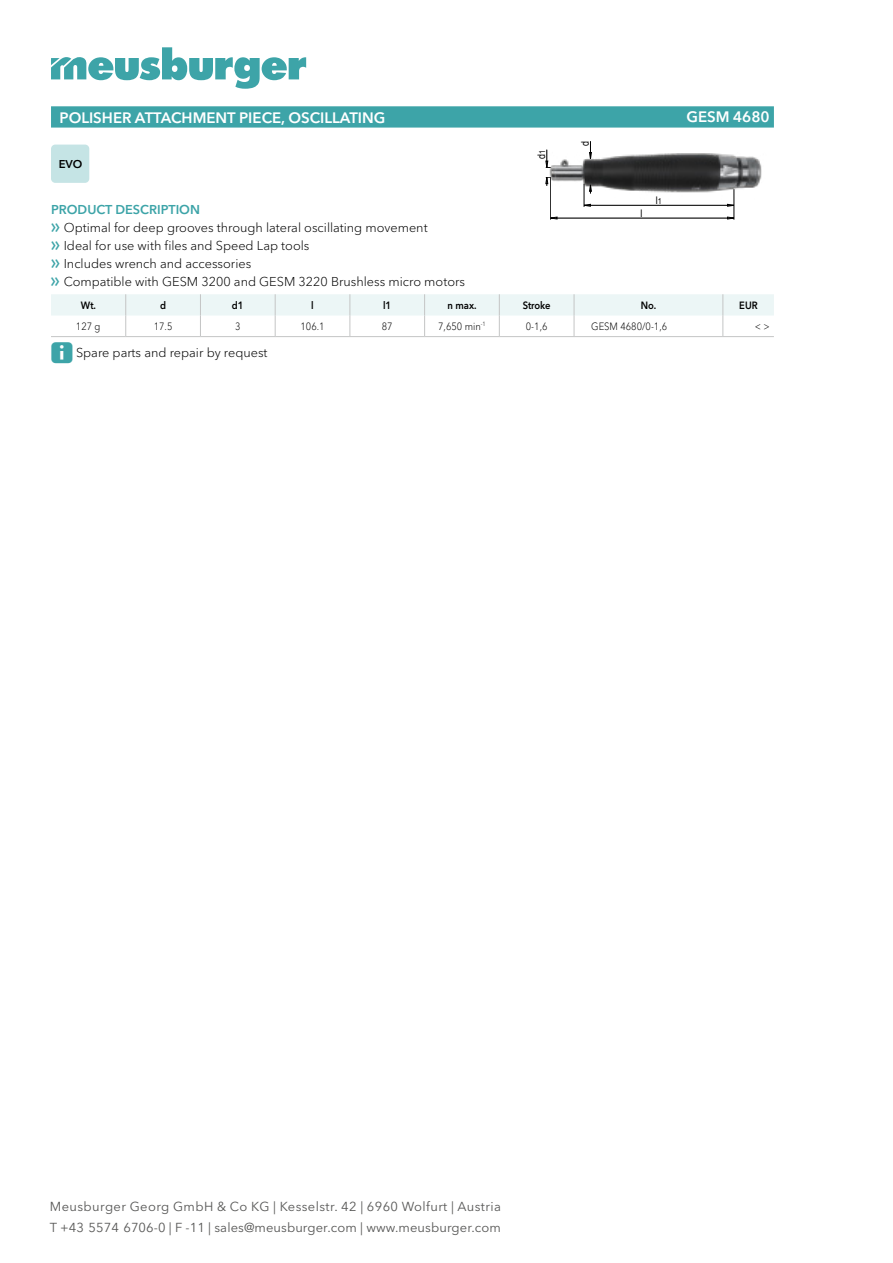
<style>
.page{position:relative;width:893px;height:1263px;background:#fff}
.page>*{position:absolute;margin:0;border:0;box-sizing:border-box;transform-origin:0 0}
.t1{font:600 15px "Avenir Next W1 G";color:#fff}
.t2{font:12.9px/20.7px "Avenir Next W1 G";letter-spacing:.01em;color:#575756}
.t3{font:300 12.75px/18px "Avenir Next W1 G";color:#000}
.t4{font:600 11.25px "Avenir Next W1 G";color:#000}
.t5{font:300 10.5px "Avenir Next W1 G";color:#000;scale:.9 1}
.t6{font:600 10.5px "Avenir Next W1 G";color:#000;scale:.9 1}
.t7{font:10.5px "Arial";color:#000;scale:.85 1}
.s1{font-weight:600;color:#3da4a8}
.s2{font-family:"Meusburger Sonderzeichen";font-weight:400;color:#3da4a8}
.s3{font-size:8.25px}
</style>
<div class="page">
<svg style="left:51px;top:47px;width:255px;height:42px"></svg>
<svg style="left:51px;top:106px;width:723px;height:22px;background:#43a7aa"></svg>
<div style="left:51px;top:145px;width:38px;height:38px;background:#c5e4e5;border-radius:4px"></div>
<img style="left:546px;top:149px;width:216px;height:55px">
<svg style="left:545px;top:177px;width:5px;height:9px"></svg>
<svg style="left:545px;top:150px;width:6px;height:18px"></svg>
<hr style="left:551px;top:218px;width:183px;height:1px;background:#000">
<hr style="left:550px;top:177px;width:1px;height:43px;background:#000">
<hr style="left:734px;top:189px;width:1px;height:31px;background:#000">
<hr style="left:584px;top:205px;width:150px;height:1px;background:#000">
<svg style="left:727px;top:204px;width:7px;height:3px"></svg>
<svg style="left:589px;top:141px;width:3px;height:18px"></svg>
<svg style="left:584px;top:184px;width:8px;height:23px"></svg>
<svg style="left:51px;top:294px;width:723px;height:42px"></svg>
<hr style="left:51px;top:336px;width:75px;height:1px;background:#c4c5c5">
<hr style="left:126px;top:336px;width:74px;height:1px;background:#c4c5c5">
<hr style="left:200px;top:336px;width:75px;height:1px;background:#c4c5c5">
<hr style="left:275px;top:336px;width:75px;height:1px;background:#c4c5c5">
<hr style="left:350px;top:336px;width:75px;height:1px;background:#c4c5c5">
<hr style="left:425px;top:336px;width:74px;height:1px;background:#c4c5c5">
<hr style="left:499px;top:336px;width:75px;height:1px;background:#c4c5c5">
<hr style="left:574px;top:336px;width:149px;height:1px;background:#c4c5c5">
<hr style="left:723px;top:336px;width:51px;height:1px;background:#c4c5c5">
<p class="t1" style="left:60px;top:108px;width:327px">POLISHER ATTACHMENT PIECE, OSCILLATING</p>
<p class="t1" style="left:686px;top:108px;width:85px">GESM 4680</p>
<p class="t4" style="left:59px;top:157px;width:25px">EVO</p>
<p class="t3" style="left:51px;top:200px;width:416px"><span class="s1">PRODUCT DESCRIPTION<br></span><span class="s2">f</span> Optimal for deep grooves through lateral oscillating movement<br><span class="s2">f</span> Ideal for use with files and Speed Lap tools<br><span class="s2">f</span> Includes wrench and accessories<br><span class="s2">f</span> Compatible with GESM 3200 and GESM 3220 Brushless micro motors</p>
<p class="t7" style="left:578px;top:146px;width:7px;rotate:-90deg">d</p>
<p class="t7" style="left:535px;top:159px;width:12px;rotate:-90deg">d<span class="s3">1</span></p>
<p class="t7" style="left:656px;top:193px;width:8px">l<span class="s3">1</span></p>
<p class="t7" style="left:640px;top:206px;width:4px">l</p>
<p class="t6" style="left:81px;top:299px;width:18px">Wt.</p>
<p class="t6" style="left:160px;top:299px;width:8px">d</p>
<p class="t6" style="left:232px;top:299px;width:15px">d1</p>
<p class="t6" style="left:311px;top:299px;width:4px">l</p>
<p class="t6" style="left:383px;top:299px;width:11px">l1</p>
<p class="t6" style="left:448px;top:299px;width:34px">n max.</p>
<p class="t6" style="left:523px;top:299px;width:33px">Stroke</p>
<p class="t6" style="left:641px;top:299px;width:19px">No.</p>
<p class="t6" style="left:739px;top:299px;width:22px">EUR</p>
<p class="t5" style="left:76px;top:320px;width:29px">127 g</p>
<p class="t5" style="left:154px;top:320px;width:22px">17.5</p>
<p class="t5" style="left:235px;top:320px;width:8px">3</p>
<p class="t5" style="left:300px;top:320px;width:28px">106.1</p>
<p class="t5" style="left:382px;top:320px;width:14px">87</p>
<p class="t5" style="left:438px;top:320px;width:54px">7,650 min<sup>-1</sup></p>
<p class="t5" style="left:526px;top:320px;width:26px">0-1,6</p>
<p class="t5" style="left:591px;top:320px;width:86px">GESM 4680/0-1,6</p>
<p class="t5" style="left:755px;top:320px;width:18px">&lt; &gt;</p>
<p class="t3" style="left:51px;top:344px;width:218px"><span class="s2">E</span> Spare parts and repair by request</p>
<p class="t2" style="left:50px;top:1196px;width:453px">Meusburger Georg GmbH &amp; Co KG | Kesselstr. 42 | 6960 Wolfurt | Austria<br>T +43 5574 6706-0 | F -11 | sales@meusburger.com | www.meusburger.com</p>
</div>
